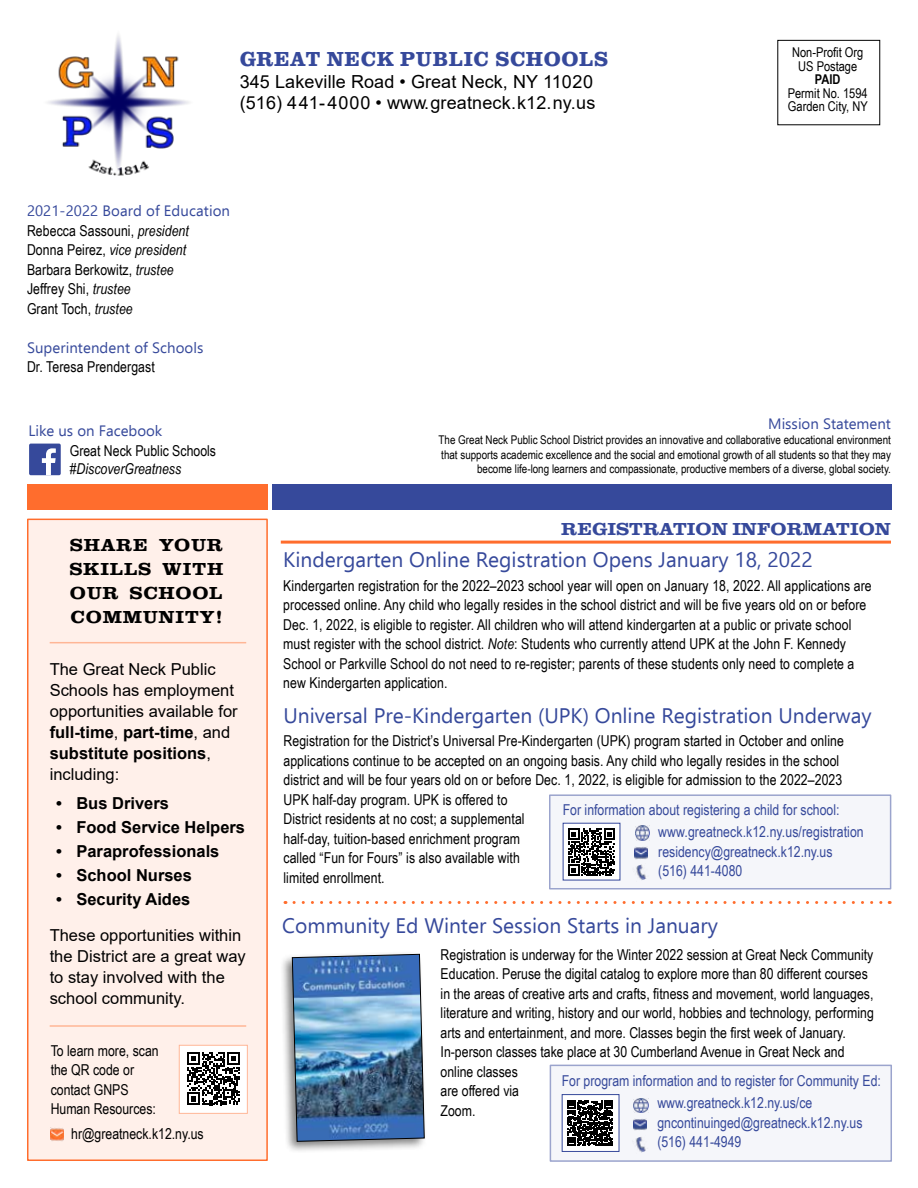
<style>
.page{position:relative;width:918px;height:1188px;background:#fff}
.page>*{position:absolute;margin:0;border:0;box-sizing:border-box;transform-origin:0 0}
.t1{font:21px "Ebrima";color:#36499b}
.t2{font:700 21px "Clarendon URW";letter-spacing:.03em;color:#36499b}
.t3{font:18px/21.6px "Arial";letter-spacing:.005em;color:#000}
.t4{font:700 18px/24px "Clarendon URW Ext Wid";letter-spacing:.04em;color:#000;text-align:justify}
.t5{font:700 18px "Clarendon URW Ext Wid";color:#36499b}
.t6{font:16.5px/21px "Arial";color:#000}
.t7{font:700 16.5px "Arial";color:#000}
.t8{font:15px/19.5px "Arial Narrow";letter-spacing:.005em;color:#000}
.t9{font:15px/19.5px "Arial Narrow";color:#36499b}
.t10{font:15px "Ebrima";letter-spacing:.005em;color:#36499b}
.t11{font:italic 15px "Arial Narrow";color:#000}
.t12{font:13.5px/13.5px "Arial Narrow";color:#000;text-align:center}
.t13{font:700 13.5px "Arial Narrow";color:#000}
.t14{font:12px/15px "Arial Narrow";color:#000}
.s1{font-style:italic}
.s2{font-weight:700}
</style>
<div class="page">
<div style="left:27px;top:519px;width:241px;height:642px;background:#fff0ea;border:2px solid #ff6d2d"></div>
<img style="left:47px;top:35px;width:142px;height:141px">
<div style="left:27px;top:484px;width:241px;height:26px;background:#ff6d2d"></div>
<div style="left:272px;top:484px;width:620px;height:26px;background:#36499b"></div>
<div style="left:279px;top:951px;width:148px;height:203px;background:#000;opacity:.5"></div>
<img style="left:292px;top:954px;width:133px;height:188px">
<div style="left:550px;top:1065px;width:342px;height:97px;background:#f5f6fa;border:2px solid #9ba4cd"></div>
<img style="left:635px;top:1137px;width:11px;height:16px">
<svg style="left:634px;top:1119px;width:13px;height:12px"></svg>
<img style="left:633px;top:1098px;width:15px;height:15px">
<div style="left:562px;top:1095px;width:57px;height:56px;background:#fff"></div>
<svg style="left:567px;top:1100px;width:46px;height:46px"></svg>
<div style="left:562px;top:1094px;width:57px;height:58px;border:1px solid #36499b"></div>
<div style="left:549px;top:794px;width:342px;height:96px;background:#f5f6fa;border:2px solid #9ba4cd"></div>
<img style="left:636px;top:864px;width:11px;height:16px">
<svg style="left:635px;top:847px;width:13px;height:13px"></svg>
<img style="left:635px;top:826px;width:15px;height:14px">
<div style="left:563px;top:823px;width:57px;height:57px;background:#fff"></div>
<svg style="left:568px;top:829px;width:47px;height:47px"></svg>
<svg style="left:294px;top:901px;width:596px;height:3px"></svg>
<hr style="left:50px;top:642px;width:196px;height:1px;background:#ffb696">
<hr style="left:281px;top:541px;width:610px;height:3px;background:#ff6d2d">
<div style="left:29px;top:444px;width:32px;height:31px;background:#36499b;border-radius:2px"></div>
<svg style="left:42px;top:448px;width:14px;height:27px"></svg>
<div style="left:179px;top:1045px;width:68px;height:68px;background:#fff"></div>
<svg style="left:187px;top:1052px;width:53px;height:53px"></svg>
<div style="left:179px;top:1045px;width:69px;height:69px;border:1px solid #ffb696"></div>
<img style="left:50px;top:1127px;width:14px;height:14px">
<hr style="left:50px;top:1025px;width:196px;height:2px;background:#ffb696">
<h1 class="t2" style="left:240px;top:44px;width:370px">GREAT NECK PUBLIC SCHOOLS</h1>
<p class="t3" style="left:240px;top:70px;width:357px">345 Lakeville Road • Great Neck, NY 11020 (516) 441-4000 • www.greatneck.k12.ny.us</p>
<p class="t12" style="left:792px;top:45px;width:73px">Non-Profit Org<br>US Postage</p>
<p class="t13" style="left:815px;top:69px;width:27px">PAID</p>
<p class="t12" style="left:788px;top:86px;width:81px;text-align:left">Permit No. 1594<br>Garden City, NY</p>
<p class="t10" style="left:27px;top:200px;width:205px">2021-2022 Board of Education</p>
<p class="t8" style="left:27px;top:220px;width:163px">Rebecca Sassouni, <span class="s1">president<br></span>Donna Peirez, <span class="s1">vice president<br></span>Barbara Berkowitz, <span class="s1">trustee<br></span>Jeffrey Shi, <span class="s1">trustee<br></span>Grant Toch, <span class="s1">trustee</span></p>
<p class="t10" style="left:27px;top:336px;width:178px">Superintendent of Schools</p>
<p class="t8" style="left:27px;top:357px;width:129px">Dr. Teresa Prendergast</p>
<p class="t10" style="left:28px;top:420px;width:136px">Like us on Facebook</p>
<p class="t8" style="left:70px;top:441px;width:148px">Great Neck Public Schools</p>
<p class="t11" style="left:70px;top:459px;width:113px">#DiscoverGreatness</p>
<p class="t10" style="left:768px;top:413px;width:124px">Mission Statement</p>
<p class="t14" style="left:439px;top:432px;width:454px">The Great Neck Public School District provides an innovative and collaborative educational environment that supports academic excellence and the social and emotional growth of all students so that they may</p>
<p class="t14" style="left:477px;top:461px;width:415px">become life-long learners and compassionate, productive members of a diverse, global society.</p>
<p class="t5" style="left:561px;top:519px;width:331px">REGISTRATION INFORMATION</p>
<p class="t4" style="left:69px;top:533px;width:155px">SHARE YOUR SKILLS WITH OUR SCHOOL COMMUNITY!</p>
<p class="t6" style="left:50px;top:659px;width:190px">The Great Neck Public<br>Schools has employment opportunities available for <span class="s2">full-time</span>, <span class="s2">part-time</span>, and <span class="s2">substitute positions</span>, including:</p>
<p class="t7" style="left:56px;top:792px;width:114px">• Bus Drivers</p>
<p class="t7" style="left:56px;top:816px;width:190px">• Food Service Helpers</p>
<p class="t7" style="left:56px;top:840px;width:165px">• Paraprofessionals</p>
<p class="t7" style="left:56px;top:864px;width:137px">• School Nurses</p>
<p class="t7" style="left:56px;top:888px;width:136px">• Security Aides</p>
<p class="t6" style="left:50px;top:924px;width:198px">These opportunities within the District are a great way to stay involved with the school community.</p>
<p class="t8" style="left:51px;top:1040px;width:110px">To learn more, scan the QR code or contact GNPS<br>Human Resources:</p>
<p class="t8" style="left:71px;top:1123px;width:134px">hr@greatneck.k12.ny.us</p>
<h1 class="t1" style="left:283px;top:544px;width:531px">Kindergarten Online Registration Opens January 18, 2022</h1>
<p class="t8" style="left:283px;top:575px;width:590px">Kindergarten registration for the 2022–2023 school year will open on January 18, 2022. All applications are processed online. Any child who legally resides in the school district and will be five years old on or before Dec. 1, 2022, is eligible to register. All children who will attend kindergarten at a public or private school must register with the school district. <span class="s1">Note</span>: Students who currently attend UPK at the John F. Kennedy School or Parkville School do not need to re-register; parents of these students only need to complete a new Kindergarten application.</p>
<h1 class="t1" style="left:284px;top:700px;width:590px">Universal Pre-Kindergarten (UPK) Online Registration Underway</h1>
<p class="t8" style="left:284px;top:731px;width:562px">Registration for the District’s Universal Pre-Kindergarten (UPK) program started in October and online applications continue to be accepted on an ongoing basis. Any child who legally resides in the school district and will be four years old on or before Dec. 1, 2022, is eligible for admission to the 2022–2023<br>UPK half-day program. UPK is offered to<br>District residents at no cost; a supplemental<br>half-day, tuition-based enrichment program<br>called “Fun for Fours” is also available with<br>limited enrollment.</p>
<p class="t9" style="left:563px;top:799px;width:278px">For information about registering a child for school:</p>
<p class="t9" style="left:658px;top:821px;width:207px">www.greatneck.k12.ny.us/registration residency@greatneck.k12.ny.us (516) 441-4080</p>
<h1 class="t1" style="left:282px;top:910px;width:437px">Community Ed Winter Session Starts in January</h1>
<p class="t8" style="left:441px;top:944px;width:435px">Registration is underway for the Winter 2022 session at Great Neck Community Education. Peruse the digital catalog to explore more than 80 different courses in the areas of creative arts and crafts, fitness and movement, world languages, literature and writing, history and our world, hobbies and technology, performing arts and entertainment, and more. Classes begin the first week of January.<br>In-person classes take place at 30 Cumberland Avenue in Great Neck and online classes<br>are offered via<br>Zoom.</p>
<p class="t9" style="left:562px;top:1070px;width:321px">For program information and to register for Community Ed:</p>
<p class="t9" style="left:657px;top:1093px;width:207px">www.greatneck.k12.ny.us/ce gncontinuinged@greatneck.k12.ny.us (516) 441-4949</p>
</div>
